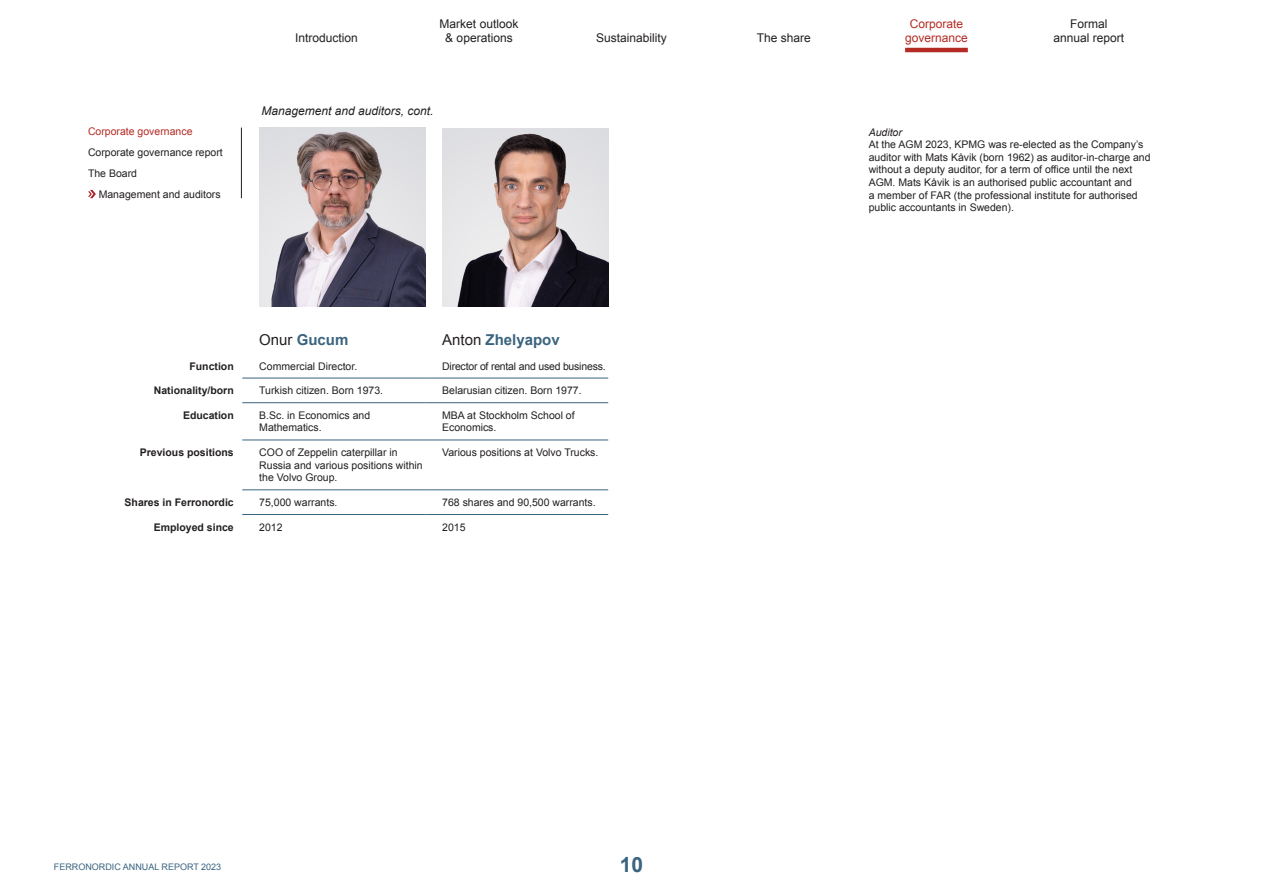
<style>
.page{position:relative;width:1263px;height:893px;background:#fff}
.page>*{position:absolute;margin:0;border:0;box-sizing:border-box;transform-origin:0 0}
.t1{font:700 21px "Arial";color:#3a647f}
.Tabell_Höger_Bold{font:700 15px "Arial";color:#3a647f}
.t2{font:12px/14.4px "Arial";color:#231f20;text-align:center}
.Mellanrubrik_2{font:italic 12px "Arial";color:#231f20}
.t3{font:12px "Arial";color:#b42b24}
.Tabell_Brödtext{font:10.5px/12.6px "Arial";color:#231f20}
.Tabell_Vänster_Regular{font:10.5px/12.6px "Arial";color:#231f20}
.Tabell_Vänster_Regular-2{font:700 10.5px "Arial";color:#231f20}
.Rubrik{font:10.5px "Arial";color:#231f20}
.Tabell_Höger_Regular{font:10.5px "Arial";color:#231f20}
.Tabell_Vänster_Regular-3{font:10.5px "Arial";letter-spacing:-.02em;color:#231f20}
.Rubrik-2{font:10.5px "Arial";color:#b42b24}
.Tabell_Vänster_Bold{font:700 10.5px "Arial";color:#231f20}
.Mellanrubrik_2-2{font:italic 10.5px "Arial";color:#231f20}
.t4{font:9px "Arial";color:#3a647f}
.s1{font-weight:400;color:#231f20}
</style>
<div class="page">
<hr style="left:905px;top:48px;width:63px;height:4px;background:#b42b24">
<hr style="left:242px;top:378px;width:183px;height:1px;background:#3a647f">
<hr style="left:425px;top:378px;width:183px;height:1px;background:#3a647f">
<hr style="left:242px;top:402px;width:183px;height:1px;background:#3a647f">
<hr style="left:425px;top:402px;width:183px;height:1px;background:#3a647f">
<hr style="left:242px;top:440px;width:183px;height:1px;background:#3a647f">
<hr style="left:425px;top:440px;width:183px;height:1px;background:#3a647f">
<hr style="left:242px;top:489px;width:183px;height:1px;background:#3a647f">
<hr style="left:425px;top:489px;width:183px;height:1px;background:#3a647f">
<hr style="left:242px;top:514px;width:183px;height:1px;background:#3a647f">
<hr style="left:425px;top:514px;width:183px;height:1px;background:#3a647f">
<img style="left:442px;top:128px;width:166px;height:179px">
<img style="left:259px;top:128px;width:166px;height:179px">
<svg style="left:88px;top:190px;width:8px;height:8px"></svg>
<hr style="left:241px;top:128px;width:1px;height:70px;background:#231f20">
<p class="t3" style="left:910px;top:16px;width:55px">Corporate</p>
<p class="t2" style="left:440px;top:17px;width:80px">Market outlook &amp; operations</p>
<p class="t2" style="left:1053px;top:17px;width:72px">Formal annual report</p>
<p class="t2" style="left:295px;top:31px;width:64px">Introduction</p>
<p class="t2" style="left:596px;top:31px;width:72px">Sustainability</p>
<p class="t3" style="left:905px;top:30px;width:64px">governance</p>
<p class="t2" style="left:757px;top:31px;width:56px">The share</p>
<p class="Rubrik-2" style="left:88px;top:125px;width:106px">Corporate governance</p>
<p class="Rubrik" style="left:88px;top:146px;width:136px">Corporate governance report</p>
<p class="Rubrik" style="left:88px;top:167px;width:51px">The Board</p>
<p class="Rubrik" style="left:99px;top:188px;width:123px">Management and auditors</p>
<p class="Mellanrubrik_2" style="left:261px;top:103px;width:174px">Management and auditors, cont.</p>
<p class="Tabell_Höger_Bold" style="left:259px;top:330px;width:91px"><span class="s1">Onur</span> Gucum</p>
<p class="Tabell_Höger_Bold" style="left:442px;top:330px;width:119px"><span class="s1">Anton</span> Zhelyapov</p>
<p class="Tabell_Vänster_Bold" style="left:189px;top:359px;width:46px">Function</p>
<p class="Tabell_Höger_Regular" style="left:259px;top:359px;width:100px">Commercial Director.</p>
<p class="Tabell_Vänster_Regular-3" style="left:442px;top:359px;width:165px">Director of rental and used business.</p>
<p class="Tabell_Vänster_Regular-2" style="left:154px;top:384px;width:81px">Nationality/born</p>
<p class="Tabell_Höger_Regular" style="left:259px;top:384px;width:125px">Turkish citizen. Born 1973.</p>
<p class="Tabell_Vänster_Regular" style="left:442px;top:384px;width:141px">Belarusian citizen. Born 1977.</p>
<p class="Tabell_Vänster_Bold" style="left:183px;top:408px;width:52px">Education</p>
<p class="Tabell_Vänster_Regular" style="left:259px;top:409px;width:112px">B.Sc. in Economics and<br>Mathematics.</p>
<p class="Tabell_Vänster_Regular" style="left:442px;top:409px;width:134px">MBA at Stockholm School of<br>Economics.</p>
<p class="Tabell_Vänster_Regular-2" style="left:140px;top:445px;width:95px">Previous positions</p>
<p class="Tabell_Vänster_Regular" style="left:259px;top:446px;width:165px">COO of Zeppelin caterpillar in<br>Russia and various positions within the Volvo Group.</p>
<p class="Tabell_Vänster_Regular" style="left:442px;top:446px;width:158px">Various positions at Volvo Trucks.</p>
<p class="Tabell_Vänster_Regular-2" style="left:125px;top:495px;width:111px">Shares in Ferronordic</p>
<p class="Tabell_Vänster_Regular" style="left:259px;top:496px;width:80px">75,000 warrants.</p>
<p class="Tabell_Vänster_Regular" style="left:442px;top:496px;width:155px">768 shares and 90,500 warrants.</p>
<p class="Tabell_Vänster_Regular-2" style="left:154px;top:520px;width:81px">Employed since</p>
<p class="Tabell_Vänster_Regular" style="left:259px;top:521px;width:25px">2012</p>
<p class="Tabell_Vänster_Regular" style="left:442px;top:521px;width:25px">2015</p>
<p class="t4" style="left:54px;top:860px;width:169px">FERRONORDIC ANNUAL REPORT 2023</p>
<h1 class="t1" style="left:620px;top:850px;width:25px">10</h1>
<p class="Mellanrubrik_2-2" style="left:869px;top:125px;width:35px">Auditor</p>
<p class="Tabell_Brödtext" style="left:869px;top:138px;width:283px">At the AGM 2023, KPMG was re-elected as the Company’s auditor with Mats Kåvik (born 1962) as auditor-in-charge and without a deputy auditor, for a term of office until the next AGM. Mats Kåvik is an authorised public accountant and<br>a member of FAR (the professional institute for authorised public accountants in Sweden).</p>
</div>
